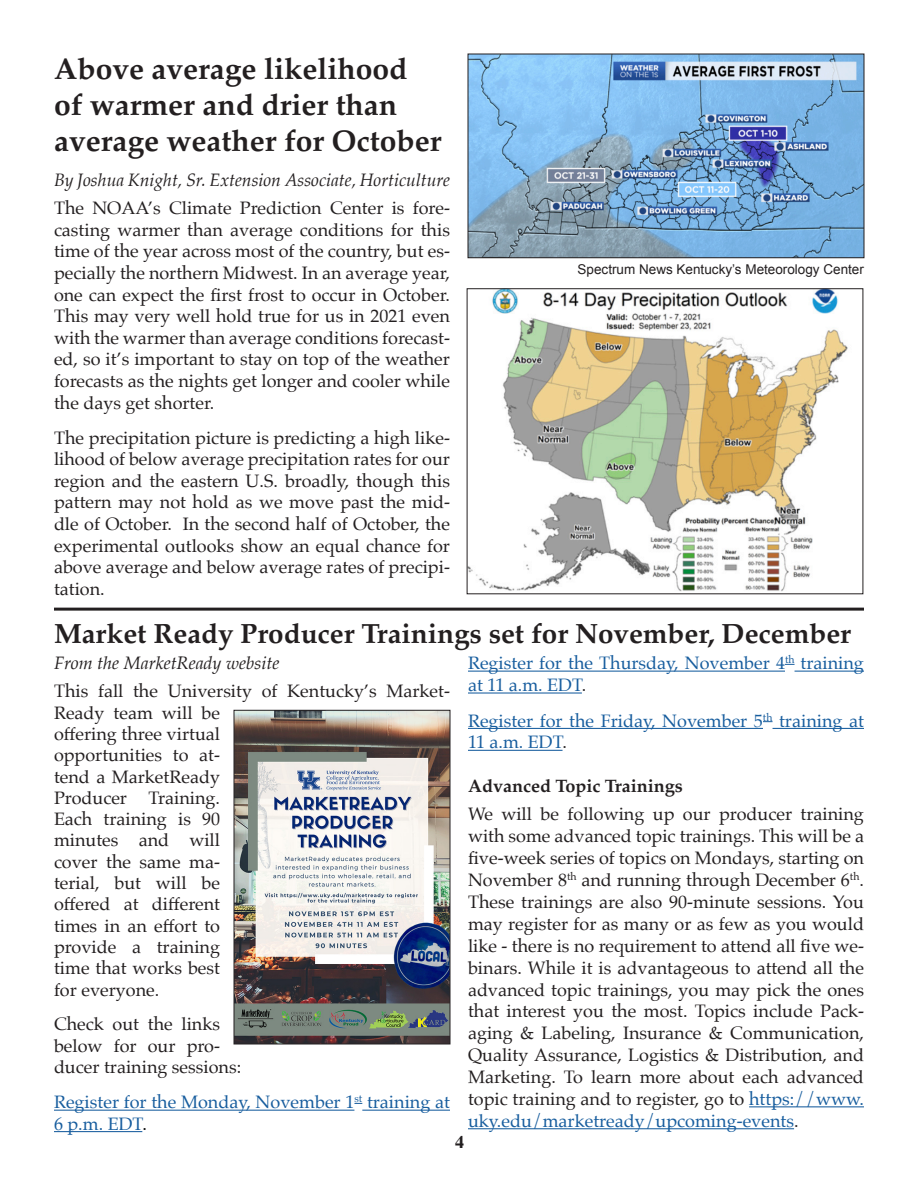
<style>
.page{position:relative;width:918px;height:1188px;background:#fff}
.page>*{position:absolute;margin:0;border:0;box-sizing:border-box;transform-origin:0 0}
.t1{font:700 30px "Palatino";color:#231f20}
.t2{font:700 27.75px "Palatino";color:#231f20}
.t3{font:18px/21.6px "Palatino";color:#231f20;text-align:justify}
.t4{font:18px/21.9px "Palatino";color:#175d9e}
.t5{font:italic 18px "Palatino";color:#231f20}
.t6{font:700 18px "Palatino";color:#231f20}
.t7{font:700 18px "Times";color:#231f20}
.t8{font:13.5px "Arial";color:#231f20}
.s1{color:#231f20}
.s2{color:#175d9e}
.s3{color:#000}
</style>
<div class="page">
<hr style="left:54px;top:1110px;width:300px;height:1px;background:#175d9e">
<hr style="left:362px;top:1110px;width:88px;height:1px;background:#175d9e">
<hr style="left:54px;top:1131px;width:88px;height:1px;background:#175d9e">
<img style="left:470px;top:56px;width:392px;height:200px">
<div style="left:468px;top:54px;width:396px;height:204px;border:1px solid #231f20"></div>
<img style="left:469px;top:290px;width:379px;height:302px">
<hr style="left:468px;top:671px;width:317px;height:1px;background:#175d9e">
<hr style="left:795px;top:671px;width:69px;height:1px;background:#175d9e">
<hr style="left:468px;top:692px;width:114px;height:2px;background:#175d9e">
<hr style="left:468px;top:728px;width:295px;height:1px;background:#175d9e">
<hr style="left:773px;top:728px;width:91px;height:1px;background:#175d9e">
<hr style="left:468px;top:750px;width:95px;height:1px;background:#175d9e">
<hr style="left:749px;top:1106px;width:115px;height:1px;background:#175d9e">
<hr style="left:468px;top:1128px;width:326px;height:1px;background:#175d9e">
<img style="left:236px;top:712px;width:212px;height:330px">
<div style="left:234px;top:710px;width:216px;height:334px;border:1px solid #231f20"></div>
<hr style="left:54px;top:608px;width:810px;height:3px;background:#231f20">
<p class="t1" style="left:54px;top:43px;width:355px">Above average likelihood</p>
<p class="t1" style="left:54px;top:79px;width:345px">of warmer and drier than</p>
<p class="t1" style="left:54px;top:115px;width:389px">average weather for October</p>
<p class="t5" style="left:54px;top:164px;width:398px">By Joshua Knight, Sr. Extension Associate, Horticulture</p>
<p class="t3" style="left:54px;top:197px;width:398px">The NOAA’s Climate Prediction Center is fore&shy;casting warmer than average conditions for this time of the year across most of the country, but es&shy;pecially the northern Midwest. In an average year, one can expect the first frost to occur in October.<br>This may very well hold true for us in 2021 even with the warmer than average conditions forecast&shy;ed, so it’s important to stay on top of the weather forecasts as the nights get longer and cooler while the days get shorter.</p>
<p class="t3" style="left:54px;top:427px;width:398px">The precipitation picture is predicting a high like&shy;lihood of below average precipitation rates for our region and the eastern U.S. broadly, though this pattern may not hold as we move past the mid&shy;dle of October. In the second half of October, the experimental outlooks show an equal chance for above average and below average rates of precipi&shy;tation.</p>
<p class="t2" style="left:54px;top:610px;width:799px">Market Ready Producer Trainings set for November, December</p>
<p class="t8" style="left:578px;top:260px;width:288px">Spectrum News Kentucky’s Meteorology Center</p>
<p class="t4" style="left:468px;top:652px;width:397px">Register for the Thursday, November 4<sup>th</sup> training at 11 a.m. EDT<span class="s1">.</span></p>
<p class="t4" style="left:468px;top:709px;width:397px">Register for the Friday, November 5<sup>th</sup> training at<br>11 a.m. EDT<span class="s1">.</span></p>
<p class="t6" style="left:468px;top:770px;width:216px">Advanced Topic Trainings</p>
<p class="t3" style="left:468px;top:803px;width:398px">We will be following up our producer training with some advanced topic trainings. This will be a five-week series of topics on Mondays, starting on November 8<sup>th</sup> and running through December 6<sup>th</sup>.<br>These trainings are also 90-minute sessions. You may register for as many or as few as you would like - there is no requirement to attend all five we&shy;binars. While it is advantageous to attend all the advanced topic trainings, you may pick the ones that interest you the most. Topics include Pack&shy;aging &amp; Labeling, Insurance &amp; Communication, Quality Assurance, Logistics &amp; Distribution, and Marketing. To learn more about each advanced topic training and to register, go to <span class="s2">https://www. uky.edu/marketready/upcoming-events</span>.</p>
<p class="t5" style="left:54px;top:648px;width:227px">From the MarketReady website</p>
<p class="t3" style="left:54px;top:680px;width:397px;text-align:left">This fall the University of Kentucky’s Market-<br>Ready team will be<br>offering three virtual<br>opportunities to at-<br>tend a MarketReady<br>Producer Training.<br>Each training is 90<br>minutes and will<br>cover the same ma-<br>terial, but will be<br>offered at different<br>times in an effort to<br>provide a training<br>time that works best<br>for everyone.</p>
<p class="t3" style="left:54px;top:1014px;width:189px;text-align:left">Check out the links below for our pro&shy;ducer training sessions:</p>
<p class="t4" style="left:54px;top:1091px;width:397px;line-height:21.5px">Register for the Monday, November 1<sup>st</sup> training at<br>6 p.m. EDT<span class="s3">.</span></p>
<p class="t7" style="left:455px;top:1125px;width:10px">4</p>
</div>
